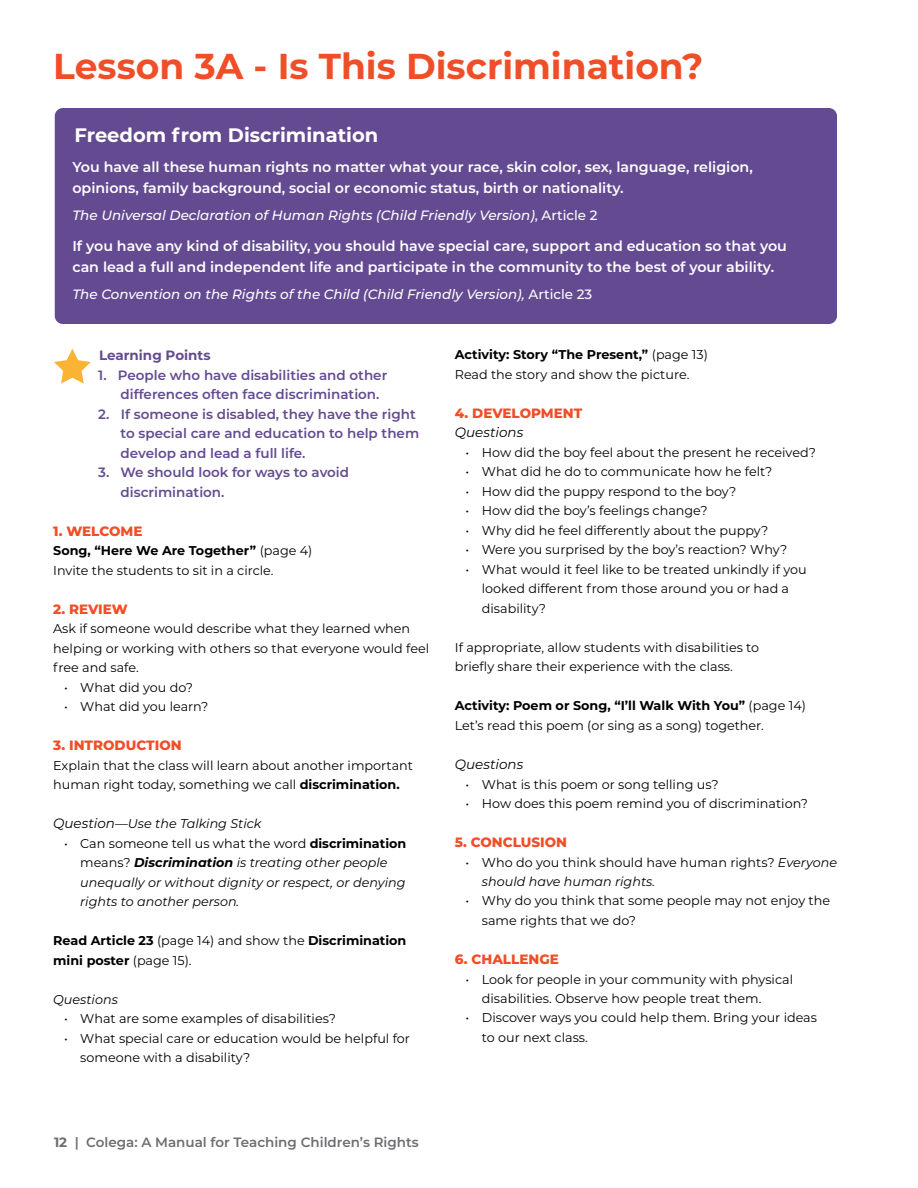
<style>
.page{position:relative;width:918px;height:1188px;background:#fff}
.page>*{position:absolute;margin:0;border:0;box-sizing:border-box;transform-origin:0 0}
.t1{font:700 36px "Montserrat";color:#f04e28}
.t2{font:700 19.5px "Montserrat";color:#fff}
.t3{font:600 14.25px/21px "Montserrat";color:#fff}
.t4{font:600 13.5px/19.5px "Montserrat";color:#644b91}
.t5{font:italic 500 13.5px "Montserrat";color:#fff}
.t6{font:800 13.5px "Montserrat";color:#f04e28}
.t7{font:600 13.5px "Montserrat";color:#6d6e71}
.t8{font:italic 13.5px "Montserrat";color:#000}
.t9{font:700 13.5px "Montserrat";color:#644b91}
.t10{font:12.75px/19.5px "Montserrat";color:#000}
.t11{font:italic 12.75px/19.5px "Montserrat";color:#000}
.t12{font:700 12.75px/19.5px "Montserrat";color:#000}
.s1{font-style:normal}
.s2{font-weight:700}
.s3{font-size:13.5px}
.s4{font-weight:700;font-style:normal}
.s5{font-weight:400}
.s6{font-style:italic}
</style>
<div class="page">
<div style="left:55px;top:108px;width:782px;height:216px;background:#644b91;border-radius:8px"></div>
<svg style="left:54px;top:349px;width:37px;height:35px"></svg>
<h1 class="t1" style="left:53px;top:41px;width:652px">Lesson 3A - Is This Discrimination?</h1>
<h2 class="t2" style="left:75px;top:121px;width:305px">Freedom from Discrimination</h2>
<p class="t3" style="left:72px;top:156px;width:682px">You have all these human rights no matter what your race, skin color, sex, language, religion, opinions, family background, social or economic status, birth or nationality.</p>
<p class="t5" style="left:72px;top:206px;width:527px">The Universal Declaration of Human Rights (Child Friendly Version)<span class="s1">, Article 2</span></p>
<p class="t3" style="left:72px;top:235px;width:716px">If you have any kind of disability, you should have special care, support and education so that you can lead a full and independent life and participate in the community to the best of your ability.</p>
<p class="t5" style="left:72px;top:285px;width:521px">The Convention on the Rights of the Child (Child Friendly Version), <span class="s1">Article 23</span></p>
<p class="t9" style="left:99px;top:346px;width:113px">Learning Points</p>
<p class="t4" style="left:121px;top:365px;width:268px;text-indent:-22px">1. People who have disabilities and other differences often face discrimination.</p>
<p class="t4" style="left:121px;top:404px;width:300px;text-indent:-22px">2. If someone is disabled, they have the right to special care and education to help them develop and lead a full life.</p>
<p class="t4" style="left:121px;top:462px;width:230px;text-indent:-22px">3. We should look for ways to avoid discrimination.</p>
<p class="t6" style="left:53px;top:521px;width:91px">1. WELCOME</p>
<p class="t10" style="left:53px;top:541px;width:261px"><span class="s2">Song, “Here We Are Together”</span> (page 4)<br>Invite the students to sit in a circle.</p>
<p class="t6" style="left:53px;top:599px;width:76px">2. REVIEW</p>
<p class="t10" style="left:53px;top:619px;width:377px">Ask if someone would describe what they learned when helping or working with others so that everyone would feel free and safe.</p>
<p class="t10" style="left:64px;top:677px;width:130px">• What did you do?</p>
<p class="t10" style="left:64px;top:696px;width:146px">• What did you learn?</p>
<p class="t6" style="left:53px;top:736px;width:130px">3. INTRODUCTION</p>
<p class="t10" style="left:53px;top:755px;width:361px">Explain that the class will learn about another important human right today, something we call <span class="s2">discrimination.</span></p>
<p class="t11" style="left:53px;top:814px;width:210px"><span class="s3">Question</span>—Use the Talking Stick</p>
<p class="t11" style="left:80px;top:833px;width:328px;text-indent:-16px"><span class="s1">• Can someone tell us what the word</span> <span class="s4">discrimination </span><span class="s1">means?</span> <span class="s2">Discrimination</span> is treating other people unequally or without dignity or respect, or denying rights to another person.</p>
<p class="t12" style="left:53px;top:930px;width:355px">Read Article 23 <span class="s5">(page 14) and show the</span> Discrimination mini poster <span class="s5">(page 15).</span></p>
<p class="t11" style="left:53px;top:989px;width:66px">Questions</p>
<p class="t10" style="left:64px;top:1008px;width:273px">• What are some examples of disabilities?</p>
<p class="t10" style="left:80px;top:1028px;width:331px;text-indent:-16px">• What special care or education would be helpful for someone with a disability?</p>
<p class="t10" style="left:455px;top:345px;width:255px"><span class="s2">Activity: Story “The Present,”</span> (page 13)<br>Read the story and show the picture.</p>
<p class="t6" style="left:455px;top:403px;width:129px">4. DEVELOPMENT</p>
<p class="t8" style="left:455px;top:423px;width:70px">Questions</p>
<p class="t10" style="left:466px;top:442px;width:352px">• How did the boy feel about the present he received?</p>
<p class="t10" style="left:466px;top:462px;width:308px">• What did he do to communicate how he felt?</p>
<p class="t10" style="left:466px;top:481px;width:272px">• How did the puppy respond to the boy?</p>
<p class="t10" style="left:466px;top:501px;width:243px">• How did the boy’s feelings change?</p>
<p class="t10" style="left:466px;top:520px;width:304px">• Why did he feel differently about the puppy?</p>
<p class="t10" style="left:466px;top:540px;width:323px">• Were you surprised by the boy’s reaction? Why?</p>
<p class="t10" style="left:482px;top:559px;width:326px;text-indent:-16px">• What would it feel like to be treated unkindly if you looked different from those around you or had a disability?</p>
<p class="t10" style="left:455px;top:637px;width:306px">If appropriate, allow students with disabilities to briefly share their experience with the class.</p>
<p class="t10" style="left:455px;top:696px;width:353px"><span class="s2">Activity: Poem or Song, “I’ll Walk With You”</span> (page 14)<br>Let’s read this poem (or sing as a song) together.</p>
<p class="t8" style="left:455px;top:755px;width:70px">Questions</p>
<p class="t10" style="left:466px;top:774px;width:254px">• What is this poem or song telling us?</p>
<p class="t10" style="left:466px;top:793px;width:344px">• How does this poem remind you of discrimination?</p>
<p class="t6" style="left:455px;top:832px;width:114px">5. CONCLUSION</p>
<p class="t10" style="left:482px;top:852px;width:357px;text-indent:-16px">• Who do you think should have human rights? <span class="s6">Everyone should have human rights.</span></p>
<p class="t10" style="left:482px;top:891px;width:350px;text-indent:-16px">• Why do you think that some people may not enjoy the same rights that we do?</p>
<p class="t6" style="left:455px;top:949px;width:105px">6. CHALLENGE</p>
<p class="t10" style="left:482px;top:969px;width:313px;text-indent:-16px">• Look for people in your community with physical disabilities. Observe how people treat them.</p>
<p class="t10" style="left:482px;top:1008px;width:337px;text-indent:-16px">• Discover ways you could help them. Bring your ideas to our next class.</p>
<p class="t7" style="left:54px;top:1133px;width:366px"><span class="s2">12</span> | Colega: A Manual for Teaching Children’s Rights</p>
</div>
